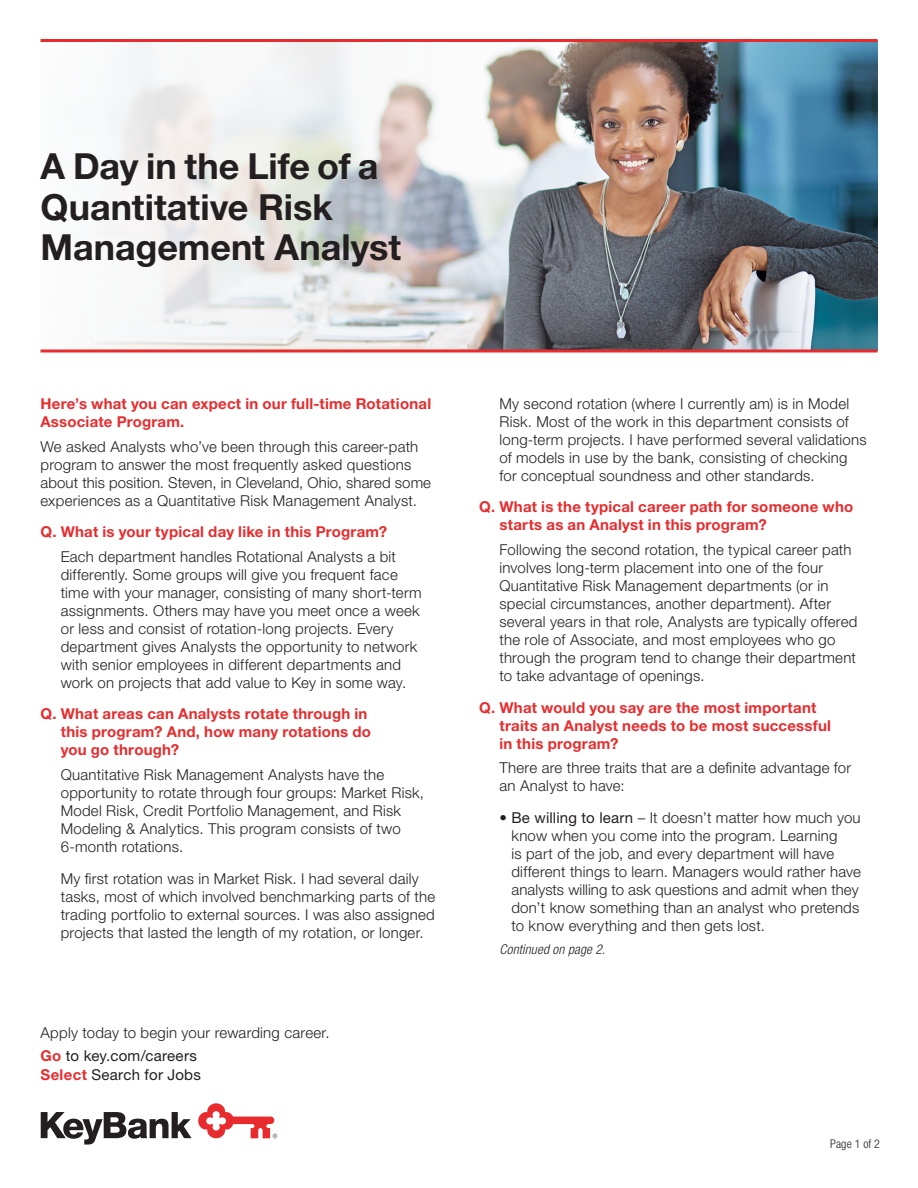
<style>
.page{position:relative;width:918px;height:1188px;background:#fff}
.page>*{position:absolute;margin:0;border:0;box-sizing:border-box;transform-origin:0 0}
.t1{font:700 36px/40.5px "Helvetica Neue LT Std";color:#231f20}
.t2{font:300 15px/18px "Helvetica Neue LT Std";letter-spacing:.015em;color:#231f20}
.t3{font:700 15px/18px "Helvetica Neue LT Std";letter-spacing:.015em;color:#e82c2e}
.t4{font:15px "Helvetica Neue LT Std";letter-spacing:.015em;color:#231f20}
.t5{font:italic 300 condensed 13.5px "Helvetica Neue LT Std";letter-spacing:.015em;color:#231f20}
.t6{font:300 condensed 12px "Helvetica Neue LT Std";letter-spacing:.005em;color:#231f20}
.s1{font-weight:700;color:#e82c2e}
.s2{font-weight:400}
</style>
<div class="page">
<svg style="left:41px;top:1112px;width:151px;height:33px"></svg>
<svg style="left:198px;top:1103px;width:79px;height:35px"></svg>
<img style="left:40px;top:42px;width:838px;height:308px">
<hr style="left:40px;top:350px;width:838px;height:2px;background:#e82c2e">
<hr style="left:40px;top:39px;width:838px;height:3px;background:#e82c2e">
<h1 class="t1" style="left:40px;top:145px;width:362px">A Day in the Life of a<br>Quantitative Risk<br>Management Analyst</h1>
<p class="t3" style="left:40px;top:394px;width:392px">Here’s what you can expect in our full-time Rotational<br>Associate Program.</p>
<p class="t2" style="left:40px;top:437px;width:392px">We asked Analysts who’ve been through this career-path program to answer the most frequently asked questions about this position. Steven, in Cleveland, Ohio, shared some experiences as a Quantitative Risk Management Analyst.</p>
<p class="t3" style="left:40px;top:523px;width:348px">Q. What is your typical day like in this Program?</p>
<p class="t2" style="left:61px;top:547px;width:362px">Each department handles Rotational Analysts a bit differently. Some groups will give you frequent face time with your manager, consisting of many short-term assignments. Others may have you meet once a week or less and consist of rotation-long projects. Every department gives Analysts the opportunity to network with senior employees in different departments and work on projects that add value to Key in some way.</p>
<p class="t3" style="left:61px;top:705px;width:312px;text-indent:-20px">Q. What areas can Analysts rotate through in this program? And, how many rotations do you go through?</p>
<p class="t2" style="left:61px;top:766px;width:365px">Quantitative Risk Management Analysts have the opportunity to rotate through four groups: Market Risk, Model Risk, Credit Portfolio Management, and Risk Modeling &amp; Analytics. This program consists of two 6-month rotations.</p>
<p class="t2" style="left:61px;top:869px;width:376px">My first rotation was in Market Risk. I had several daily tasks, most of which involved benchmarking parts of the trading portfolio to external sources. I was also assigned projects that lasted the length of my rotation, or longer.</p>
<p class="t2" style="left:40px;top:1021px;width:291px;line-height:22.8px">Apply today to begin your rewarding career.<br><span class="s1">Go</span> <span class="s2">to key.com/careers</span></p>
<p class="t4" style="left:40px;top:1066px;width:162px"><span class="s1">Select</span> Search for Jobs</p>
<p class="t2" style="left:500px;top:394px;width:369px">My second rotation (where I currently am) is in Model Risk. Most of the work in this department consists of long-term projects. I have performed several validations of models in use by the bank, consisting of checking for conceptual soundness and other standards.</p>
<p class="t3" style="left:500px;top:498px;width:355px;text-indent:-20px">Q. What is the typical career path for someone who starts as an Analyst in this program?</p>
<p class="t2" style="left:500px;top:541px;width:359px">Following the second rotation, the typical career path involves long-term placement into one of the four Quantitative Risk Management departments (or in special circumstances, another department). After several years in that role, Analysts are typically offered the role of Associate, and most employees who go through the program tend to change their department to take advantage of openings.</p>
<p class="t3" style="left:500px;top:698px;width:333px;text-indent:-20px">Q. What would you say are the most important traits an Analyst needs to be most successful in this program?</p>
<p class="t2" style="left:500px;top:759px;width:353px">There are three traits that are a definite advantage for an Analyst to have:</p>
<p class="t2" style="left:511px;top:808px;width:351px;text-indent:-12px">• <span class="s2">Be willing to learn</span> – It doesn’t matter how much you know when you come into the program. Learning<br>is part of the job, and every department will have different things to learn. Managers would rather have analysts willing to ask questions and admit when they don’t know something than an analyst who pretends to know everything and then gets lost.</p>
<p class="t5" style="left:500px;top:942px;width:107px">Continued on page 2.</p>
<p class="t6" style="left:830px;top:1136px;width:51px">Page 1 of 2</p>
</div>
